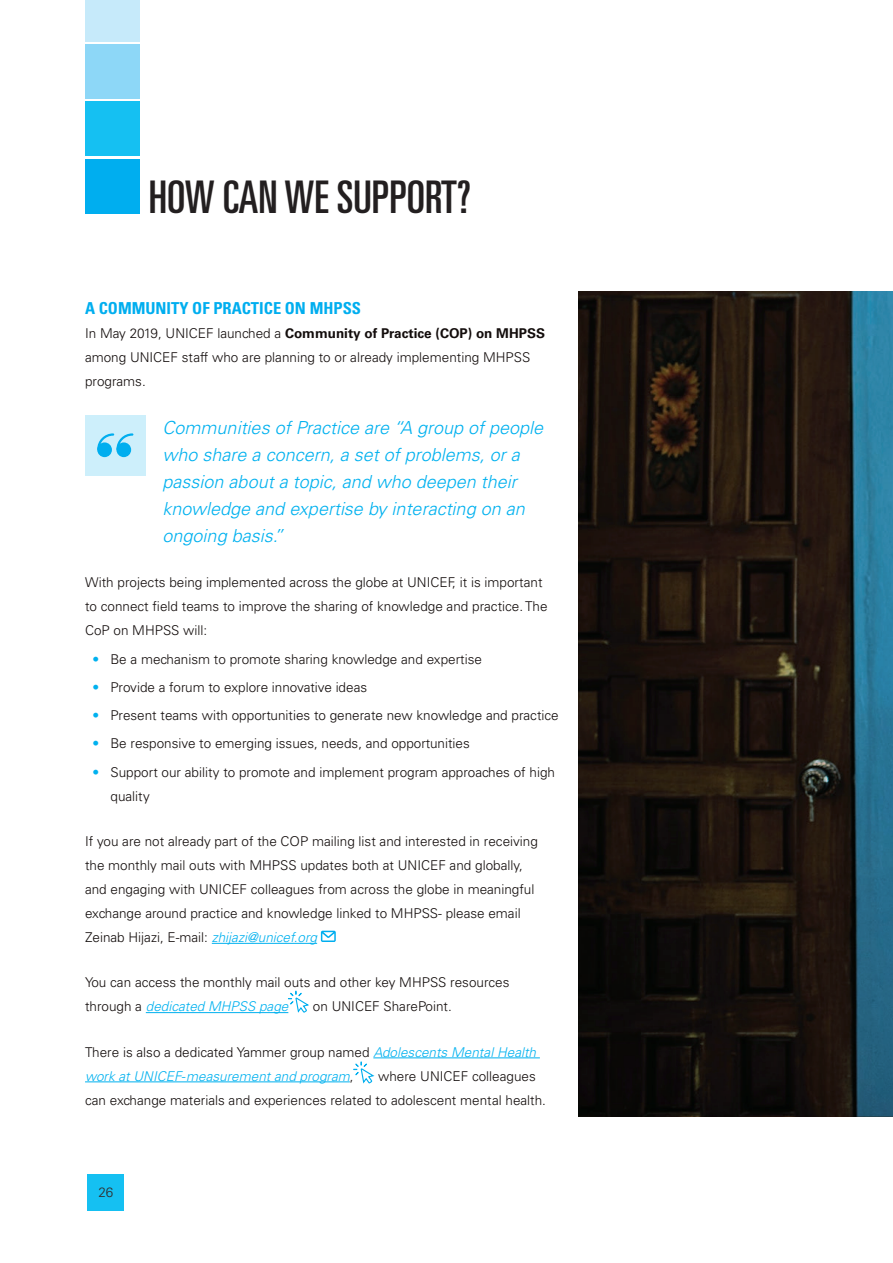
<style>
.page{position:relative;width:893px;height:1263px;background:#fff}
.page>*{position:absolute;margin:0;border:0;box-sizing:border-box;transform-origin:0 0}
.titles_sections{font:ultra-condensed 45px "Univers LT Std";color:#231f20}
.QUOTES{font:italic 300 18px/27px "Univers LT Std";color:#00b1ef}
.SUBTITLE{font:700 condensed 16.5px "Univers LT Std";color:#00aeef}
.Body{font:300 13.5px/24px "Univers LT Std";color:#130d0c}
.Body-2{font:italic 300 13.5px/24px "Univers LT Std";color:#00b1ef}
.t1{font:300 13.5px "Univers LT Std";color:#312c2c}
.s1{font-weight:700}
.s2{font-weight:700;color:#00b1ef}
.s3{font-style:italic;color:#00b1ef}
.s4{font-style:normal;color:#130d0c}
</style>
<div class="page">
<svg style="left:578px;top:291px;width:315px;height:825px;background:#1c1e1d"></svg>
<div style="left:88px;top:1175px;width:36px;height:36px;background:#15c0f2"></div>
<div style="left:85px;top:159px;width:55px;height:55px;background:#00aeef"></div>
<div style="left:85px;top:0;width:55px;height:41px;background:#c6eafa"></div>
<div style="left:85px;top:102px;width:55px;height:54px;background:#15c0f2"></div>
<div style="left:85px;top:44px;width:55px;height:55px;background:#8dd7f7"></div>
<hr style="left:212px;top:943px;width:105px;height:1px;background:#00b1ef">
<hr style="left:146px;top:1012px;width:142px;height:1px;background:#00b1ef">
<hr style="left:373px;top:1057px;width:167px;height:1px;background:#00b1ef">
<hr style="left:85px;top:1081px;width:265px;height:1px;background:#00b1ef">
<svg style="left:321px;top:931px;width:15px;height:11px"></svg>
<svg style="left:288px;top:991px;width:21px;height:23px"></svg>
<svg style="left:354px;top:1062px;width:21px;height:22px"></svg>
<div style="left:85px;top:415px;width:61px;height:61px;background:#cdeffb"></div>
<svg style="left:97px;top:433px;width:36px;height:24px"></svg>
<p class="titles_sections" style="left:149px;top:171px;width:324px">HOW CAN WE SUPPORT?</p>
<p class="SUBTITLE" style="left:85px;top:298px;width:277px">A COMMUNITY OF PRACTICE ON MHPSS</p>
<p class="Body" style="left:85px;top:321px;width:461px">In May 2019, UNICEF launched a <span class="s1">Community of Practice (COP) on MHPSS </span>among UNICEF staff who are planning to or already implementing MHPSS programs.</p>
<p class="QUOTES" style="left:163px;top:414px;width:382px">Communities of Practice are “A group of people who share a concern, a set of problems, or a passion about a topic, and who deepen their knowledge and expertise by interacting on an ongoing basis.”</p>
<p class="Body" style="left:85px;top:571px;width:464px">With projects being implemented across the globe at UNICEF, it is important to connect field teams to improve the sharing of knowledge and practice. The<br>CoP on MHPSS will:</p>
<p class="Body" style="left:94px;top:647px;width:390px"><span class="s2">•</span> Be a mechanism to promote sharing knowledge and expertise</p>
<p class="Body" style="left:94px;top:675px;width:275px"><span class="s2">•</span> Provide a forum to explore innovative ideas</p>
<p class="Body" style="left:94px;top:703px;width:467px"><span class="s2">•</span> Present teams with opportunities to generate new knowledge and practice</p>
<p class="Body" style="left:94px;top:732px;width:378px"><span class="s2">•</span> Be responsive to emerging issues, needs, and opportunities</p>
<p class="Body" style="left:111px;top:760px;width:446px;text-indent:-17px"><span class="s2">•</span> Support our ability to promote and implement program approaches of high quality</p>
<p class="Body" style="left:85px;top:829px;width:454px">If you are not already part of the COP mailing list and interested in receiving the monthly mail outs with MHPSS updates both at UNICEF and globally, and engaging with UNICEF colleagues from across the globe in meaningful exchange around practice and knowledge linked to MHPSS- please email Zeinab Hijazi, E-mail: <span class="s3">zhijazi@unicef.org</span></p>
<p class="Body" style="left:85px;top:970px;width:426px">You can access the monthly mail outs and other key MHPSS resources through a <span class="s3">dedicated MHPSS page</span></p>
<p class="Body" style="left:313px;top:994px;width:140px">on UNICEF SharePoint.</p>
<p class="Body-2" style="left:85px;top:1040px;width:453px"><span class="s4">There is also a dedicated Yammer group named</span> Adolescents Mental Health work at UNICEF-measurement and program<span class="s4">,</span></p>
<p class="Body" style="left:85px;top:1064px;width:462px;text-indent:293px">where UNICEF colleagues can exchange materials and experiences related to adolescent mental health.</p>
<p class="t1" style="left:98px;top:1184px;width:17px">26</p>
</div>
